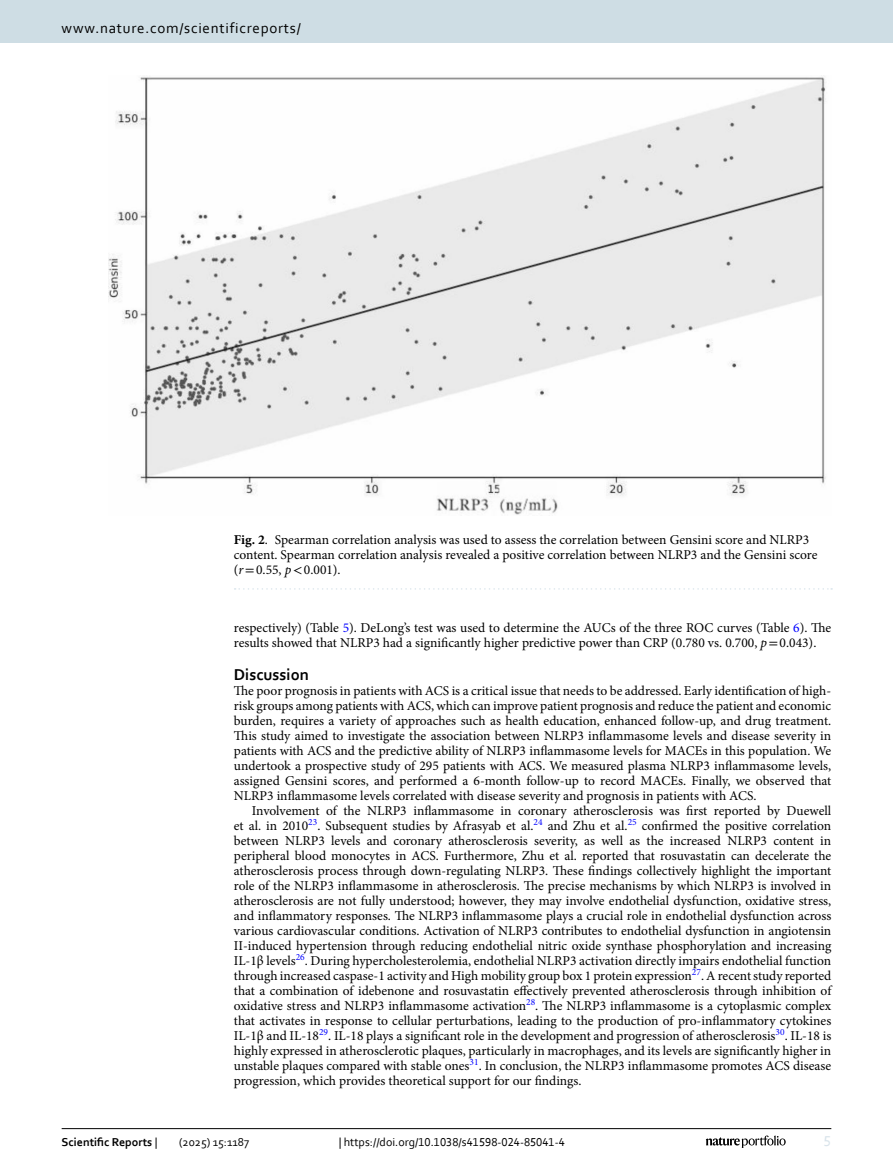
<style>
.page{position:relative;width:893px;height:1174px;background:#fff}
.page>*{position:absolute;margin:0;border:0;box-sizing:border-box;transform-origin:0 0}
.Head_1{font:700 16.5px "Corbel";color:#000}
.t1{font:15px "Corbel";letter-spacing:.05em;color:#000}
.t2{font:15px "Corbel";color:#d9e4eb}
.Body_Text_Indent{font:13.5px/15px "Minion Pro";color:#000;text-align:justify}
.Body_Text{font:13.5px/15px "Minion Pro";color:#000}
.Figure_Caption{font:13.5px/15px "Minion Pro";color:#000}
.t3{font:12px "Corbel";color:#000}
.t4{font:700 12px "Corbel";color:#000}
.s1{font-weight:700}
.s2{font-style:italic}
.s3{font-family:"STIX"}
.s4{color:#00f}
.s5{font-weight:400}
</style>
<div class="page">
<img style="left:108px;top:77px;width:718px;height:438px">
<svg style="left:235px;top:588px;width:597px;height:1px"></svg>
<hr style="left:62px;top:1128px;width:769px;height:1px;background:#000">
<svg style="left:706px;top:1135px;width:80px;height:12px"></svg>
<div style="left:0;top:0;width:893px;height:43px;background:#cedde4"></div>
<p class="t1" style="left:62px;top:18px;width:241px">www.nature.com/scientificreports/</p>
<p class="Figure_Caption" style="left:234px;top:532px;width:585px"><span class="s1">Fig. 2</span>. Spearman correlation analysis was used to assess the correlation between Gensini score and NLRP3 content. Spearman correlation analysis revealed a positive correlation between NLRP3 and the Gensini score (<span class="s2">r</span><span class="s3">=</span>0.55, <span class="s2">p</span><span class="s3">&lt;</span>0.001).</p>
<p class="Body_Text" style="left:234px;top:620px;width:599px">respectively) (Table <span class="s4">5</span>). DeLong’s test was used to determine the AUCs of the three ROC curves (Table <span class="s4">6</span>). The results showed that NLRP3 had a significantly higher predictive power than CRP (0.780 vs. 0.700, <span class="s2">p</span><span class="s3">=</span>0.043).</p>
<p class="Head_1" style="left:234px;top:664px;width:77px">Discussion</p>
<p class="Body_Text" style="left:234px;top:683px;width:599px;text-align:justify">The poor prognosis in patients with ACS is a critical issue that needs to be addressed. Early identification of high&shy;risk groups among patients with ACS, which can improve patient prognosis and reduce the patient and economic burden, requires a variety of approaches such as health education, enhanced follow-up, and drug treatment.<br>This study aimed to investigate the association between NLRP3 inflammasome levels and disease severity in patients with ACS and the predictive ability of NLRP3 inflammasome levels for MACEs in this population. We undertook a prospective study of 295 patients with ACS. We measured plasma NLRP3 inflammasome levels, assigned Gensini scores, and performed a 6-month follow-up to record MACEs. Finally, we observed that NLRP3 inflammasome levels correlated with disease severity and prognosis in patients with ACS.</p>
<p class="Body_Text_Indent" style="left:234px;top:803px;width:599px;text-indent:18px">Involvement of the NLRP3 inflammasome in coronary atherosclerosis was first reported by Duewell et al. in 2010<sup>23</sup>. Subsequent studies by Afrasyab et al.<sup>24</sup> and Zhu et al.<sup>25</sup> confirmed the positive correlation between NLRP3 levels and coronary atherosclerosis severity, as well as the increased NLRP3 content in peripheral blood monocytes in ACS. Furthermore, Zhu et al. reported that rosuvastatin can decelerate the atherosclerosis process through down-regulating NLRP3. These findings collectively highlight the important role of the NLRP3 inflammasome in atherosclerosis. The precise mechanisms by which NLRP3 is involved in atherosclerosis are not fully understood; however, they may involve endothelial dysfunction, oxidative stress, and inflammatory responses. The NLRP3 inflammasome plays a crucial role in endothelial dysfunction across various cardiovascular conditions. Activation of NLRP3 contributes to endothelial dysfunction in angiotensin II-induced hypertension through reducing endothelial nitric oxide synthase phosphorylation and increasing IL-1β levels<sup>26</sup>. During hypercholesterolemia, endothelial NLRP3 activation directly impairs endothelial function through increased caspase-1 activity and High mobility group box 1 protein expression<sup>27</sup>. A recent study reported that a combination of idebenone and rosuvastatin effectively prevented atherosclerosis through inhibition of oxidative stress and NLRP3 inflammasome activation<sup>28</sup>. The NLRP3 inflammasome is a cytoplasmic complex that activates in response to cellular perturbations, leading to the production of pro-inflammatory cytokines IL-1β and IL-18<sup>29</sup>. IL-18 plays a significant role in the development and progression of atherosclerosis<sup>30</sup>. IL-18 is highly expressed in atherosclerotic plaques, particularly in macrophages, and its levels are significantly higher in unstable plaques compared with stable ones<sup>31</sup>. In conclusion, the NLRP3 inflammasome promotes ACS disease progression, which provides theoretical support for our findings.</p>
<p class="t4" style="left:62px;top:1134px;width:97px">Scientific Reports <span class="s5">|</span></p>
<p class="t3" style="left:179px;top:1134px;width:72px">(2025) 15:1187</p>
<p class="t3" style="left:339px;top:1134px;width:228px">| https://doi.org/10.1038/s41598-024-85041-4</p>
<p class="t2" style="left:824px;top:1132px;width:9px">5</p>
</div>
